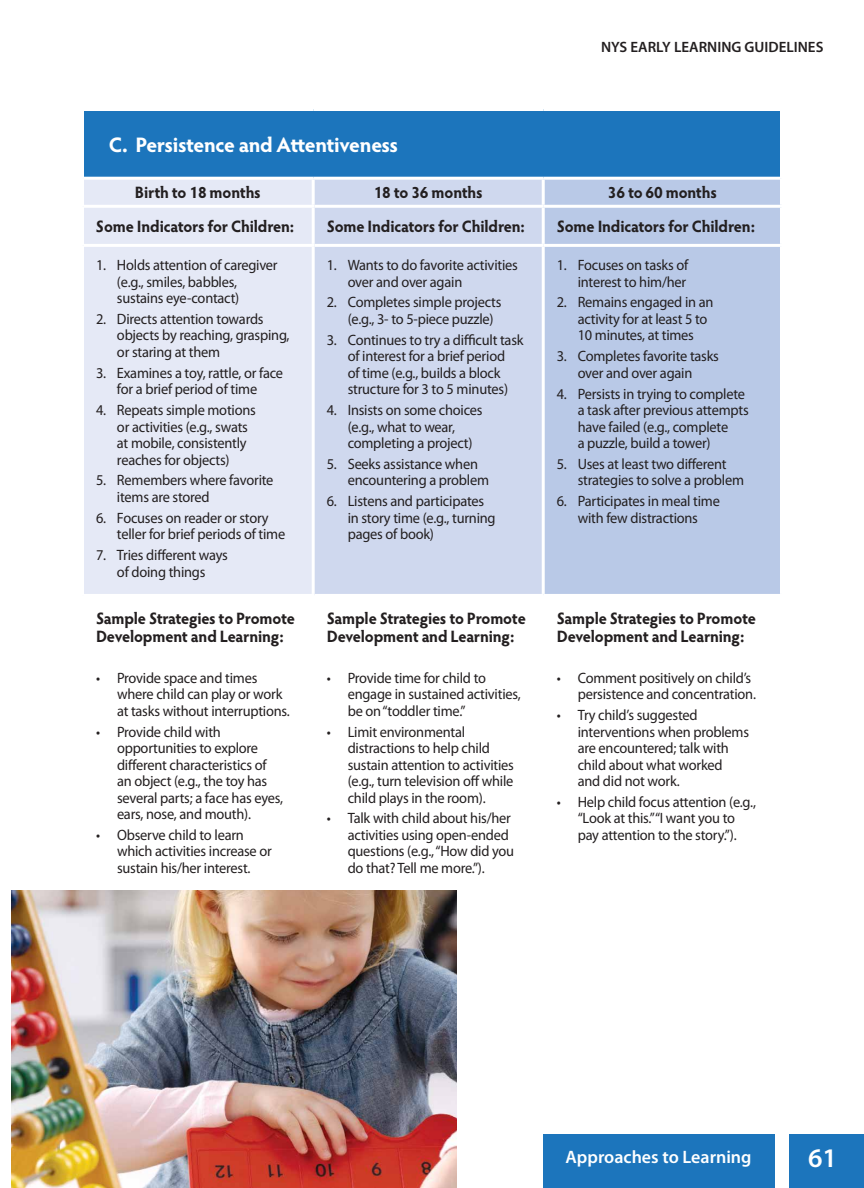
<style>
.page{position:relative;width:864px;height:1188px;background:#fff}
.page>*{position:absolute;margin:0;border:0;box-sizing:border-box;transform-origin:0 0}
.t1{font:600 27px "Myriad Pro";color:#fff}
.t2{font:700 21px "Hypatia Sans Pro";letter-spacing:-.02em;color:#fff}
.t3{font:600 18px "Myriad Pro";color:#fff}
.t4{font:700 16.5px/18px "Hypatia Sans Pro";letter-spacing:-.01em;color:#231f20;scale:.96 1}
.t5{font:15px/16.5px "Myriad Pro";letter-spacing:-.015em;color:#231f20;scale:.96 1}
.t6{font:600 15px "Myriad Pro";color:#231f20}
</style>
<div class="page">
<div style="left:543px;top:1134px;width:321px;height:54px;background:#1c75bc"></div>
<div style="left:775px;top:1131px;width:13px;height:57px;background:#fff"></div>
<div style="left:82px;top:110px;width:700px;height:68px;background:#1c75bc"></div>
<div style="left:84px;top:180px;width:228px;height:414px;background:#e5e9f6"></div>
<div style="left:315px;top:180px;width:227px;height:414px;background:#cfd8ee"></div>
<div style="left:545px;top:180px;width:235px;height:414px;background:#b9c9e7"></div>
<hr style="left:81px;top:111px;width:3px;height:67px;background:#fff">
<hr style="left:780px;top:111px;width:3px;height:67px;background:#fff">
<hr style="left:81px;top:108px;width:232px;height:3px;background:#fff">
<hr style="left:313px;top:108px;width:230px;height:3px;background:#fff">
<hr style="left:543px;top:108px;width:240px;height:3px;background:#fff">
<hr style="left:84px;top:177px;width:229px;height:3px;background:#fff">
<hr style="left:313px;top:177px;width:230px;height:3px;background:#fff">
<hr style="left:543px;top:177px;width:237px;height:3px;background:#fff">
<hr style="left:84px;top:205px;width:231px;height:3px;background:#fff">
<hr style="left:315px;top:205px;width:228px;height:3px;background:#fff">
<hr style="left:543px;top:205px;width:240px;height:3px;background:#fff">
<hr style="left:84px;top:244px;width:231px;height:3px;background:#fff">
<hr style="left:315px;top:244px;width:228px;height:3px;background:#fff">
<hr style="left:543px;top:244px;width:240px;height:3px;background:#fff">
<img style="left:12px;top:890px;width:445px;height:298px">
<p class="t6" style="left:601px;top:37px;width:224px">NYS EARLY LEARNING GUIDELINES</p>
<h2 class="t2" style="left:109px;top:129px;width:291px">C. Persistence and Attentiveness</h2>
<p class="t4" style="left:135px;top:183px;width:132px">Birth to 18 months</p>
<p class="t4" style="left:374px;top:183px;width:115px">18 to 36 months</p>
<p class="t4" style="left:608px;top:183px;width:115px">36 to 60 months</p>
<p class="t4" style="left:96px;top:216px;width:208px">Some Indicators for Children:</p>
<p class="t4" style="left:327px;top:216px;width:208px">Some Indicators for Children:</p>
<p class="t4" style="left:557px;top:216px;width:208px">Some Indicators for Children:</p>
<p class="t5" style="left:117px;top:257px;width:169px;text-indent:-21px">1. Holds attention of caregiver (e.g., smiles, babbles, sustains eye-contact)</p>
<p class="t5" style="left:117px;top:310px;width:181px;text-indent:-21px">2. Directs attention towards objects by reaching, grasping, or staring at them</p>
<p class="t5" style="left:96px;top:364px;width:197px;text-align:center">3. Examines a toy, rattle, or face for a brief period of time</p>
<p class="t5" style="left:117px;top:402px;width:146px;text-indent:-21px">4. Repeats simple motions or activities (e.g., swats at mobile, consistently reaches for objects)</p>
<p class="t5" style="left:117px;top:472px;width:165px;text-indent:-21px">5. Remembers where favorite items are stored</p>
<p class="t5" style="left:117px;top:509px;width:177px;text-indent:-21px">6. Focuses on reader or story teller for brief periods of time</p>
<p class="t5" style="left:96px;top:547px;width:139px;text-align:center">7. Tries different ways of doing things</p>
<p class="t5" style="left:348px;top:257px;width:179px;text-indent:-21px">1. Wants to do favorite activities over and over again</p>
<p class="t5" style="left:348px;top:294px;width:162px;text-indent:-21px">2. Completes simple projects (e.g., 3- to 5-piece puzzle)</p>
<p class="t5" style="left:327px;top:331px;width:207px;text-align:center">3. Continues to try a difficult task of interest for a brief period<br>of time (e.g., builds a block structure for 3 to 5 minutes)</p>
<p class="t5" style="left:348px;top:402px;width:142px;text-indent:-21px">4. Insists on some choices (e.g., what to wear, completing a project)</p>
<p class="t5" style="left:348px;top:455px;width:149px;text-indent:-21px">5. Seeks assistance when encountering a problem</p>
<p class="t5" style="left:348px;top:493px;width:156px;text-indent:-21px">6. Listens and participates in story time (e.g., turning pages of book)</p>
<p class="t5" style="left:557px;top:257px;width:139px;text-align:right">1. Focuses on tasks of interest to him/her</p>
<p class="t5" style="left:578px;top:294px;width:143px;text-indent:-21px">2. Remains engaged in an activity for at least 5 to<br>10 minutes, at times</p>
<p class="t5" style="left:557px;top:348px;width:171px;text-align:center">3. Completes favorite tasks over and over again</p>
<p class="t5" style="left:578px;top:385px;width:180px;text-indent:-21px">4. Persists in trying to complete a task after previous attempts have failed (e.g., complete<br>a puzzle, build a tower)</p>
<p class="t5" style="left:578px;top:455px;width:175px;text-indent:-21px">5. Uses at least two different strategies to solve a problem</p>
<p class="t5" style="left:557px;top:493px;width:171px;text-align:center">6. Participates in meal time with few distractions</p>
<p class="t4" style="left:96px;top:608px;width:209px">Sample Strategies to Promote<br>Development and Learning:</p>
<p class="t4" style="left:327px;top:608px;width:209px">Sample Strategies to Promote<br>Development and Learning:</p>
<p class="t4" style="left:557px;top:608px;width:209px">Sample Strategies to Promote<br>Development and Learning:</p>
<p class="t5" style="left:117px;top:669px;width:182px;text-indent:-21px">• Provide space and times where child can play or work at tasks without interruptions.</p>
<p class="t5" style="left:117px;top:723px;width:175px;text-indent:-21px">• Provide child with opportunities to explore different characteristics of an object (e.g., the toy has several parts; a face has eyes, ears, nose, and mouth).</p>
<p class="t5" style="left:117px;top:826px;width:163px;text-indent:-21px">• Observe child to learn which activities increase or sustain his/her interest.</p>
<p class="t5" style="left:348px;top:669px;width:182px;text-indent:-21px">• Provide time for child to engage in sustained activities, be on “toddler time.”</p>
<p class="t5" style="left:348px;top:723px;width:175px;text-indent:-21px">• Limit environmental distractions to help child sustain attention to activities (e.g., turn television off while child plays in the room).</p>
<p class="t5" style="left:348px;top:810px;width:175px;text-indent:-21px">• Talk with child about his/her activities using open-ended questions (e.g., “How did you do that? Tell me more.”).</p>
<p class="t5" style="left:578px;top:669px;width:187px;text-indent:-21px">• Comment positively on child’s persistence and concentration.</p>
<p class="t5" style="left:578px;top:707px;width:180px;text-indent:-21px">• Try child’s suggested interventions when problems are encountered; talk with child about what worked<br>and did not work.</p>
<p class="t5" style="left:557px;top:793px;width:209px;text-align:center">• Help child focus attention (e.g., “Look at this.” “I want you to<br>pay attention to the story.”).</p>
<p class="t3" style="left:566px;top:1146px;width:187px">Approaches to Learning</p>
<h1 class="t1" style="left:808px;top:1141px;width:30px">61</h1>
</div>
